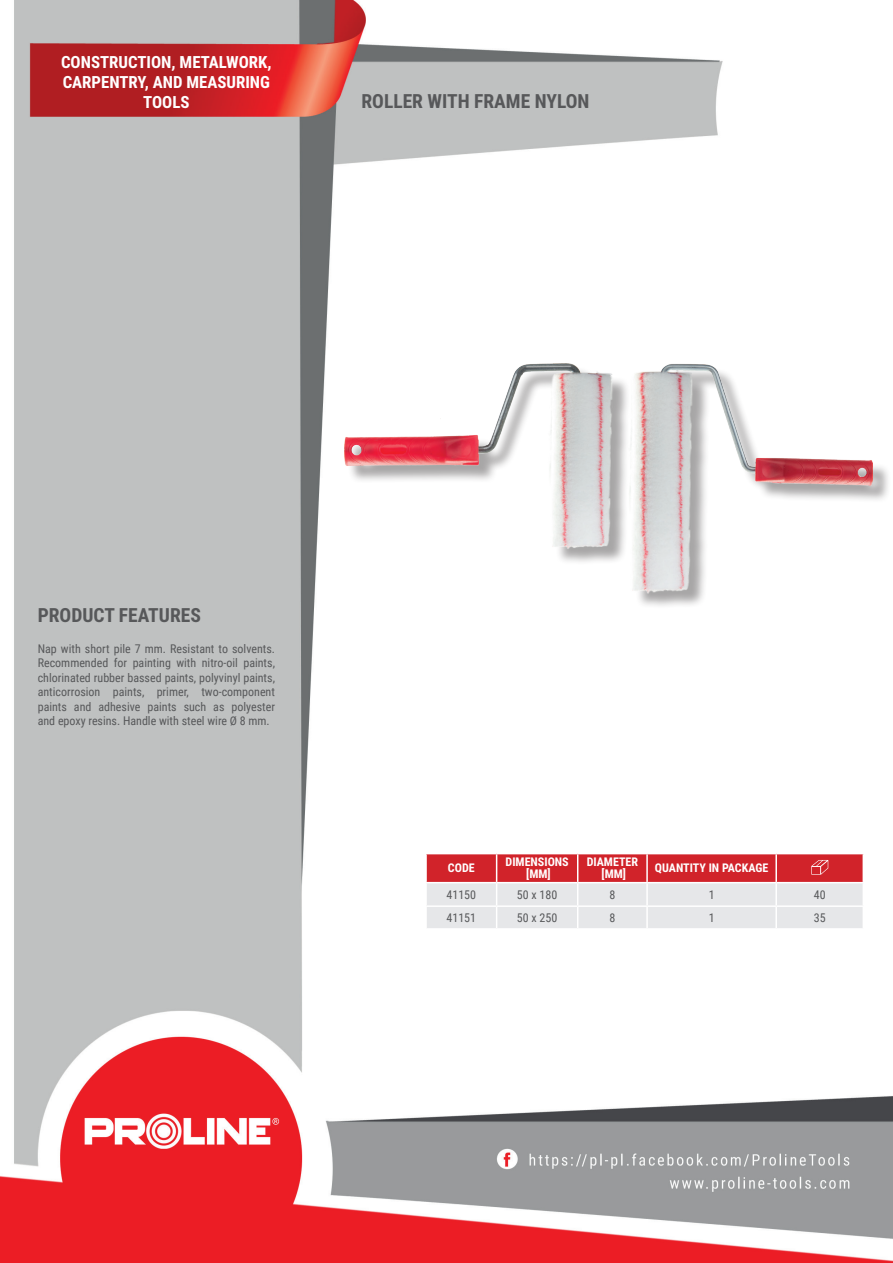
<style>
.page{position:relative;width:893px;height:1263px;background:#fff}
.page>*{position:absolute;margin:0;border:0;box-sizing:border-box;transform-origin:0 0}
.t1{font:700 19.5px "Roboto Condensed";color:#57585a}
.t2{font:700 16.8px/20.1px "Roboto Condensed";color:#fff;text-align:center}
.t3{font:12px/14.4px "Roboto Condensed";color:#57585a;text-align:justify}
.t4{font:700 12px/12px "Roboto Condensed";color:#fff;text-align:center}
</style>
<div class="page">
<img style="left:0;top:0;width:893px;height:1263px">
<div style="left:347px;top:366px;width:544px;height:245px;background:#231f20;opacity:.4"></div>
<img style="left:345px;top:364px;width:527px;height:230px">
<hr style="left:425px;top:854px;width:2px;height:28px;background:#fff">
<hr style="left:425px;top:883px;width:2px;height:22px;background:#fff">
<hr style="left:425px;top:907px;width:2px;height:21px;background:#fff">
<hr style="left:862px;top:854px;width:2px;height:28px;background:#fff">
<hr style="left:862px;top:883px;width:2px;height:22px;background:#fff">
<hr style="left:862px;top:907px;width:2px;height:21px;background:#fff">
<hr style="left:776px;top:853px;width:88px;height:1px;background:#fff">
<hr style="left:425px;top:853px;width:72px;height:1px;background:#fff">
<hr style="left:425px;top:882px;width:72px;height:1px;background:#fff">
<hr style="left:776px;top:882px;width:88px;height:1px;background:#fff">
<hr style="left:425px;top:905px;width:72px;height:2px;background:#fff">
<hr style="left:776px;top:905px;width:88px;height:2px;background:#fff">
<hr style="left:425px;top:928px;width:72px;height:2px;background:#fff">
<hr style="left:497px;top:928px;width:81px;height:2px;background:#fff">
<hr style="left:578px;top:928px;width:69px;height:2px;background:#fff">
<hr style="left:647px;top:928px;width:129px;height:2px;background:#fff">
<hr style="left:776px;top:928px;width:88px;height:2px;background:#fff">
<svg style="left:426px;top:853px;width:437px;height:75px;background:#e0a2a6"></svg>
<h2 class="t2" style="left:61px;top:51px;width:212px">CONSTRUCTION, METALWORK,<br>CARPENTRY, AND MEASURING<br>TOOLS</h2>
<h1 class="t1" style="left:361px;top:88px;width:229px">ROLLER WITH FRAME NYLON</h1>
<h1 class="t1" style="left:38px;top:601px;width:165px">PRODUCT FEATURES</h1>
<p class="t3" style="left:38px;top:641px;width:239px">Nap with short pile 7 mm. Resistant to solvents.<br>Recommended for painting with nitro-oil paints, chlorinated rubber bassed paints, polyvinyl paints, anticorrosion paints, primer, two-component paints and adhesive paints such as polyester and epoxy resins. Handle with steel wire Ø 8 mm.</p>
<p class="t4" style="left:448px;top:862px;width:28px">CODE</p>
<p class="t4" style="left:506px;top:856px;width:65px">DIMENSIONS [MM]</p>
<p class="t4" style="left:587px;top:856px;width:53px">DIAMETER [MM]</p>
<p class="t4" style="left:655px;top:862px;width:115px">QUANTITY IN PACKAGE</p>
<p class="t3" style="left:446px;top:887px;width:31px">41150</p>
<p class="t3" style="left:517px;top:887px;width:42px">50 x 180</p>
<p class="t3" style="left:609px;top:887px;width:7px">8</p>
<p class="t3" style="left:709px;top:887px;width:7px">1</p>
<p class="t3" style="left:814px;top:887px;width:13px">40</p>
<p class="t3" style="left:446px;top:910px;width:31px">41151</p>
<p class="t3" style="left:517px;top:910px;width:42px">50 x 250</p>
<p class="t3" style="left:609px;top:910px;width:7px">8</p>
<p class="t3" style="left:709px;top:910px;width:7px">1</p>
<p class="t3" style="left:814px;top:910px;width:13px">35</p>
</div>
